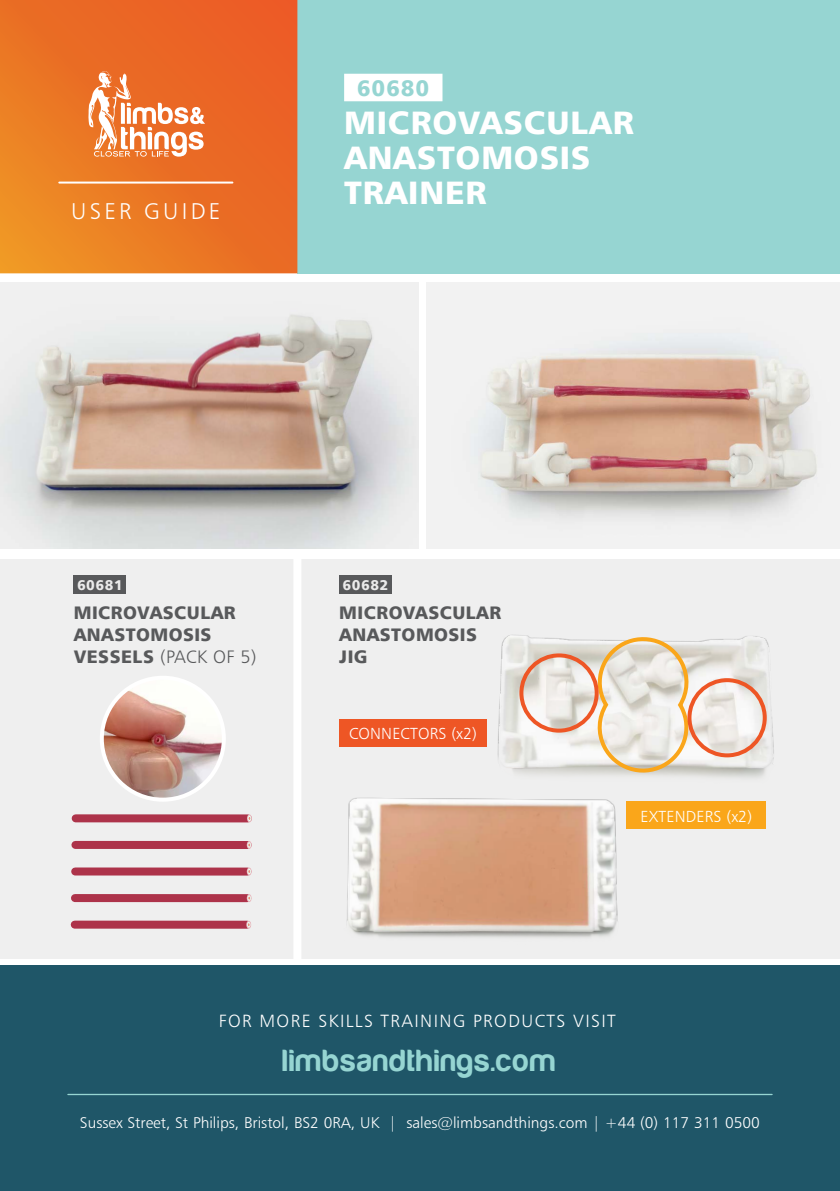
<style>
.page{position:relative;width:840px;height:1191px;background:#fff}
.page>*{position:absolute;margin:0;border:0;box-sizing:border-box;transform-origin:0 0}
.t1{font:32.2px/34.8px "Humanist 777 BT Black B";letter-spacing:.025em;color:#fff}
.t2{font:31.6px "Harabara";letter-spacing:.05em;color:#96d5d2}
.t3{font:22.8px "Humanist 777 BT Light B";letter-spacing:.14em;color:#fff}
.t4{font:22.4px "Humanist 777 BT Black B";letter-spacing:.04em;color:#96d5d2}
.t5{font:18px/22px "Humanist 777 BT Black B";letter-spacing:.025em;color:#58595b}
.t6{font:18px "Humanist 777 BT Light B";letter-spacing:.025em;color:#58595b}
.t7{font:17.6px "Humanist 777 BT Light B";letter-spacing:.08em;color:#fff}
.t8{font:16px "Humanist 777 BT Light B";letter-spacing:.01em;color:#fff}
.t9{font:15.6px "Humanist 777 BT Light B";color:#fff}
.t10{font:14.2px "Humanist 777 BT Black B";letter-spacing:.04em;color:#ebebeb}
.s1{font-family:"Humanist 777 BT Black B"}
</style>
<div class="page">
<div style="left:0;top:559px;width:839px;height:399px;background:#ebebeb"></div>
<div style="left:0;top:965px;width:839px;height:226px;background:#1f5668"></div>
<hr style="left:68px;top:1093px;width:703px;height:2px;background:#96d5d2">
<div style="left:297px;top:0;width:542px;height:273px;background:#96d5d2"></div>
<svg style="left:0;top:0;width:297px;height:273px;background:#eb7125"></svg>
<svg style="left:88px;top:71px;width:117px;height:86px"></svg>
<hr style="left:59px;top:182px;width:173px;height:2px;background:#fff">
<div style="left:76px;top:814px;width:172px;height:8px;background:#ad334a"></div>
<div style="left:75px;top:841px;width:172px;height:8px;background:#ad334a"></div>
<div style="left:75px;top:867px;width:172px;height:8px;background:#ad334a"></div>
<div style="left:75px;top:894px;width:172px;height:8px;background:#ad334a"></div>
<div style="left:75px;top:920px;width:172px;height:8px;background:#ad334a"></div>
<img style="left:102px;top:678px;width:122px;height:121px;border-radius:61px">
<div style="left:100px;top:676px;width:126px;height:125px;border:4px solid #fff;border-radius:50%"></div>
<div style="left:339px;top:719px;width:147px;height:27px;background:#ee5625"></div>
<div style="left:626px;top:801px;width:139px;height:28px;background:#faa61a"></div>
<svg style="left:247px;top:814px;width:5px;height:8px"></svg>
<svg style="left:248px;top:815px;width:3px;height:6px"></svg>
<svg style="left:247px;top:841px;width:4px;height:8px"></svg>
<svg style="left:247px;top:867px;width:4px;height:8px"></svg>
<svg style="left:247px;top:894px;width:4px;height:8px"></svg>
<svg style="left:246px;top:920px;width:5px;height:8px"></svg>
<svg style="left:247px;top:922px;width:3px;height:5px"></svg>
<div style="left:293px;top:554px;width:8px;height:406px;background:#fff"></div>
<img style="left:0;top:282px;width:418px;height:267px">
<img style="left:426px;top:282px;width:413px;height:267px">
<div style="left:344px;top:74px;width:98px;height:27px;background:#fff"></div>
<div style="left:74px;top:575px;width:52px;height:19px;background:#58595b"></div>
<div style="left:339px;top:575px;width:52px;height:19px;background:#58595b"></div>
<img style="left:347px;top:798px;width:271px;height:139px">
<img style="left:486px;top:635px;width:288px;height:168px">
<svg style="left:588px;top:635px;width:109px;height:147px"></svg>
<div style="left:687px;top:678px;width:79px;height:79px;border:4px solid #ee5625;border-radius:50%"></div>
<div style="left:519px;top:653px;width:79px;height:79px;border:4px solid #ee5625;border-radius:50%"></div>
<h3 class="t3" style="left:71px;top:197px;width:151px">USER GUIDE</h3>
<h3 class="t4" style="left:356px;top:73px;width:74px">60680</h3>
<h1 class="t1" style="left:344px;top:105px;width:291px">MICROVASCULAR<br>ANASTOMOSIS<br>TRAINER</h1>
<p class="t10" style="left:77px;top:576px;width:47px">60681</p>
<p class="t10" style="left:342px;top:576px;width:47px">60682</p>
<p class="t5" style="left:74px;top:601px;width:163px">MICROVASCULAR<br>ANASTOMOSIS</p>
<p class="t6" style="left:74px;top:645px;width:184px"><span class="s1">VESSELS</span> (PACK OF 5)</p>
<p class="t5" style="left:339px;top:601px;width:163px">MICROVASCULAR<br>ANASTOMOSIS<br>JIG</p>
<p class="t8" style="left:349px;top:723px;width:129px">CONNECTORS (x2)</p>
<p class="t8" style="left:640px;top:806px;width:113px">EXTENDERS (x2)</p>
<p class="t7" style="left:218px;top:1009px;width:398px">FOR MORE SKILLS TRAINING PRODUCTS VISIT</p>
<h2 class="t2" style="left:282px;top:1044px;width:275px">limbsandthings.com</h2>
<p class="t9" style="left:80px;top:1113px;width:681px">Sussex Street, St Philips, Bristol, BS2 0RA, UK | sales@limbsandthings.com | +44 (0) 117 311 0500</p>
</div>
